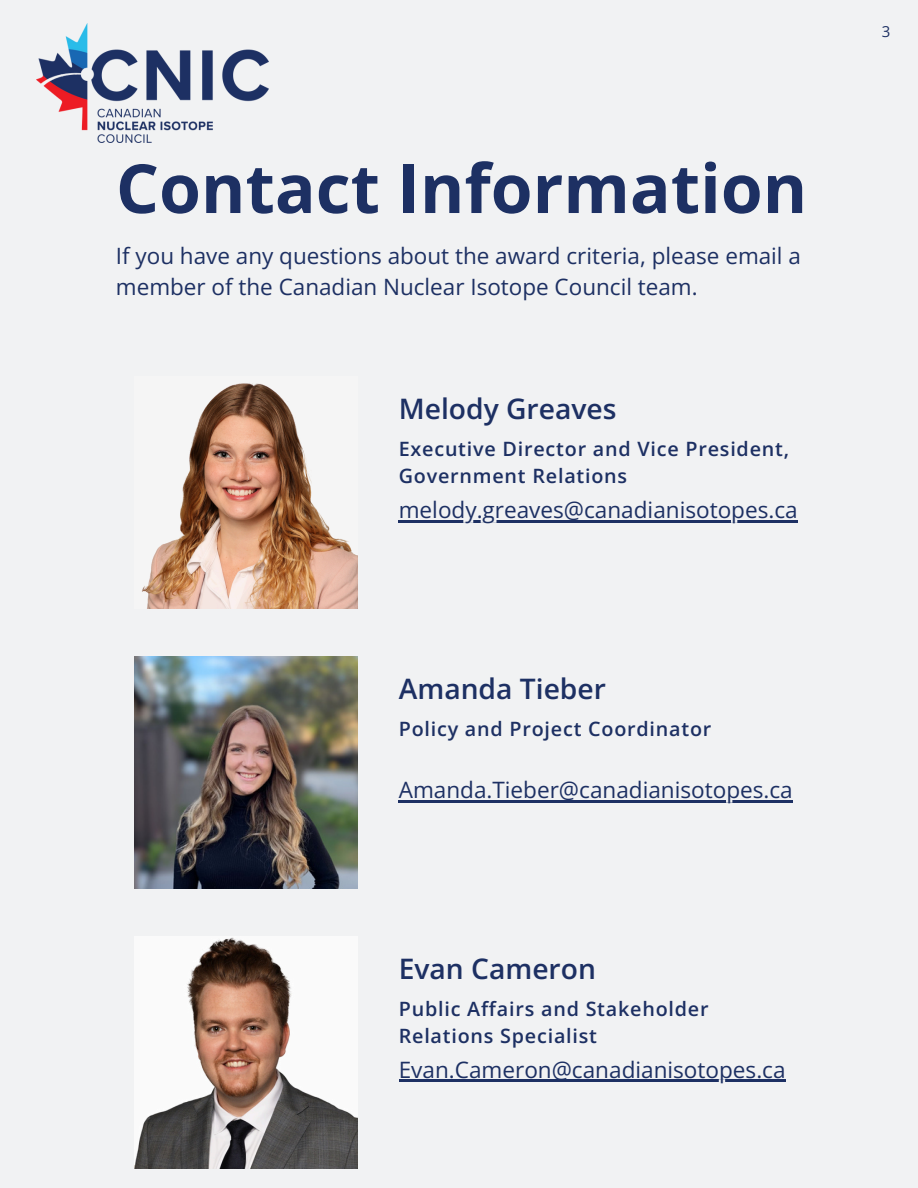
<style>
.page{position:relative;width:918px;height:1188px;background:#f1f2f3}
.page>*{position:absolute;margin:0;border:0;box-sizing:border-box;transform-origin:0 0}
.t1{font:700 67.8px "Open Sans";color:#1d3063}
.t2{font:600 28.2px "Open Sans";color:#1d3063}
.t3{font:22.5px/31.5px "Open Sans";color:#1d3063}
.t4{font:600 19.8px/27px "Open Sans";letter-spacing:.04em;color:#1d3063}
.t5{font:15px "Open Sans";color:#1d3063}
</style>
<div class="page">
<img style="left:36px;top:23px;width:233px;height:119px">
<img style="left:142px;top:383px;width:215px;height:226px">
<hr style="left:399px;top:520px;width:399px;height:2px;background:#1d3063">
<img style="left:135px;top:657px;width:223px;height:232px">
<hr style="left:399px;top:800px;width:394px;height:2px;background:#1d3063">
<img style="left:135px;top:937px;width:223px;height:231px">
<hr style="left:399px;top:1080px;width:387px;height:2px;background:#1d3063">
<p class="t1" style="left:116px;top:141px;width:693px">Contact Information</p>
<h4 class="t3" style="left:116px;top:239px;width:687px">If you have any questions about the award criteria, please email a member of the Canadian Nuclear Isotope Council team.</h4>
<h1 class="t2" style="left:399px;top:389px;width:219px">Melody Greaves</h1>
<h4 class="t4" style="left:399px;top:435px;width:392px">Executive Director and Vice President,<br>Government Relations</h4>
<p class="t3" style="left:399px;top:493px;width:401px">melody.greaves@canadianisotopes.ca</p>
<h2 class="t2" style="left:399px;top:669px;width:209px">Amanda Tieber</h2>
<p class="t4" style="left:399px;top:715px;width:314px">Policy and Project Coordinator</p>
<p class="t3" style="left:399px;top:773px;width:396px">Amanda.Tieber@canadianisotopes.ca</p>
<p class="t2" style="left:399px;top:949px;width:199px">Evan Cameron</p>
<h2 class="t4" style="left:399px;top:994px;width:311px;line-height:27.5px">Public Affairs and Stakeholder<br>Relations Specialist</h2>
<h4 class="t3" style="left:399px;top:1053px;width:388px">Evan.Cameron@canadianisotopes.ca</h4>
<p class="t5" style="left:882px;top:21px;width:10px">3</p>
</div>
